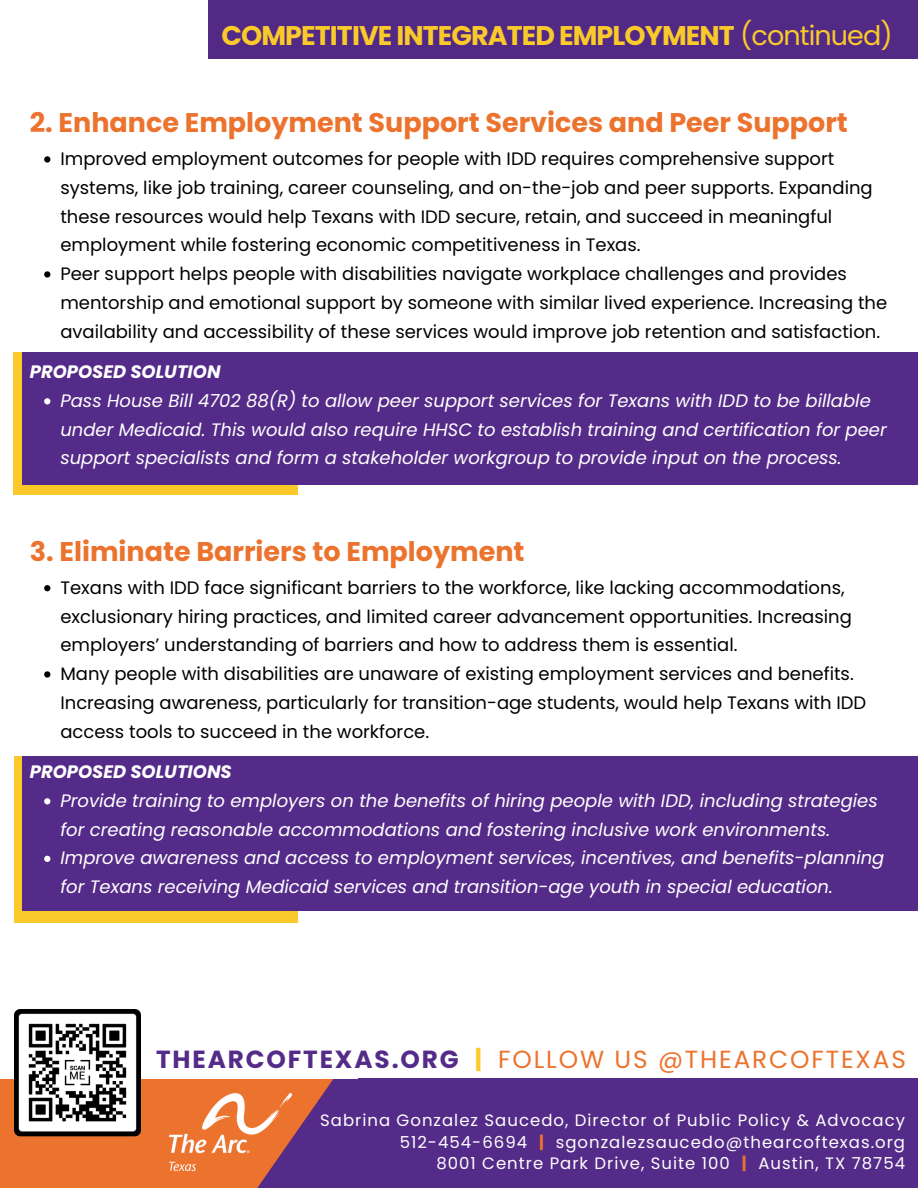
<style>
.page{position:relative;width:918px;height:1188px;background:#fff}
.page>*{position:absolute;margin:0;border:0;box-sizing:border-box;transform-origin:0 0}
.t1{font:700 27px "Poppins";color:#eb732e}
.t2{font:700 27px "Poppins";letter-spacing:-.035em;color:#fac92a}
.t3{font:24.75px "Poppins";letter-spacing:.075em;color:#eb732e}
.t4{font:18px/28.8px "Poppins";color:#000}
.t5{font:italic 18px/28.8px "Poppins";color:#fff}
.t6{font:italic 700 18px "Poppins";color:#fff}
.t7{font:16.5px/21.8px "Poppins";letter-spacing:.06em;color:#fff;text-align:right}
.s1{font-weight:400}
.s2{font-weight:700;color:#542b88}
.s3{font-weight:700;color:#fac92a}
.s4{font-weight:700;color:#eb732e}
</style>
<div class="page">
<div style="left:0;top:1078px;width:918px;height:110px;background:#542b88"></div>
<svg style="left:0;top:1078px;width:338px;height:110px;fill:#eb732e"></svg>
<img style="left:150px;top:1080px;width:159px;height:94px">
<div style="left:208px;top:0;width:710px;height:59px;background:#522a86"></div>
<div style="left:13px;top:352px;width:285px;height:143px;background:#fac92a"></div>
<div style="left:22px;top:352px;width:896px;height:133px;background:#542b88"></div>
<div style="left:14px;top:756px;width:283px;height:167px;background:#fac92a"></div>
<div style="left:22px;top:756px;width:896px;height:155px;background:#542b88"></div>
<svg style="left:44px;top:156px;width:6px;height:7px"></svg>
<svg style="left:44px;top:271px;width:6px;height:7px"></svg>
<svg style="left:44px;top:398px;width:6px;height:6px"></svg>
<svg style="left:44px;top:585px;width:6px;height:6px"></svg>
<svg style="left:44px;top:671px;width:6px;height:7px"></svg>
<svg style="left:44px;top:798px;width:6px;height:6px"></svg>
<svg style="left:44px;top:856px;width:6px;height:6px"></svg>
<img style="left:14px;top:1010px;width:126px;height:129px">
<h1 class="t2" style="left:221px;top:20px;width:673px">COMPETITIVE INTEGRATED EMPLOYMENT <span class="s1">(continued)</span></h1>
<h1 class="t1" style="left:30px;top:107px;width:820px">2. Enhance Employment Support Services and Peer Support</h1>
<p class="t4" style="left:60px;top:144px;width:828px">Improved employment outcomes for people with IDD requires comprehensive support systems, like job training, career counseling, and on-the-job and peer supports. Expanding these resources would help Texans with IDD secure, retain, and succeed in meaningful employment while fostering economic competitiveness in Texas.<br>Peer support helps people with disabilities navigate workplace challenges and provides mentorship and emotional support by someone with similar lived experience. Increasing the availability and accessibility of these services would improve job retention and satisfaction.</p>
<p class="t6" style="left:30px;top:361px;width:192px">PROPOSED SOLUTION</p>
<p class="t5" style="left:60px;top:386px;width:828px">Pass House Bill 4702 88(R) to allow peer support services for Texans with IDD to be billable under Medicaid. This would also require HHSC to establish training and certification for peer support specialists and form a stakeholder workgroup to provide input on the process.</p>
<h1 class="t1" style="left:30px;top:536px;width:496px">3. Eliminate Barriers to Employment</h1>
<p class="t4" style="left:60px;top:573px;width:807px">Texans with IDD face significant barriers to the workforce, like lacking accommodations, exclusionary hiring practices, and limited career advancement opportunities. Increasing employers’ understanding of barriers and how to address them is essential.<br>Many people with disabilities are unaware of existing employment services and benefits.<br>Increasing awareness, particularly for transition-age students, would help Texans with IDD access tools to succeed in the workforce.</p>
<p class="t6" style="left:30px;top:761px;width:203px">PROPOSED SOLUTIONS</p>
<p class="t5" style="left:60px;top:786px;width:826px">Provide training to employers on the benefits of hiring people with IDD, including strategies for creating reasonable accommodations and fostering inclusive work environments.<br>Improve awareness and access to employment services, incentives, and benefits-planning for Texans receiving Medicaid services and transition-age youth in special education.</p>
<h2 class="t3" style="left:156px;top:1045px;width:751px"><span class="s2">THEARCOFTEXAS.ORG</span> <span class="s3">|</span> FOLLOW US @THEARCOFTEXAS</h2>
<p class="t7" style="left:320px;top:1109px;width:586px">Sabrina Gonzalez Saucedo, Director of Public Policy &amp; Advocacy<br>512-454-6694 <span class="s4">|</span> sgonzalezsaucedo@thearcoftexas.org<br>8001 Centre Park Drive, Suite 100 <span class="s4">|</span> Austin, TX 78754</p>
</div>
